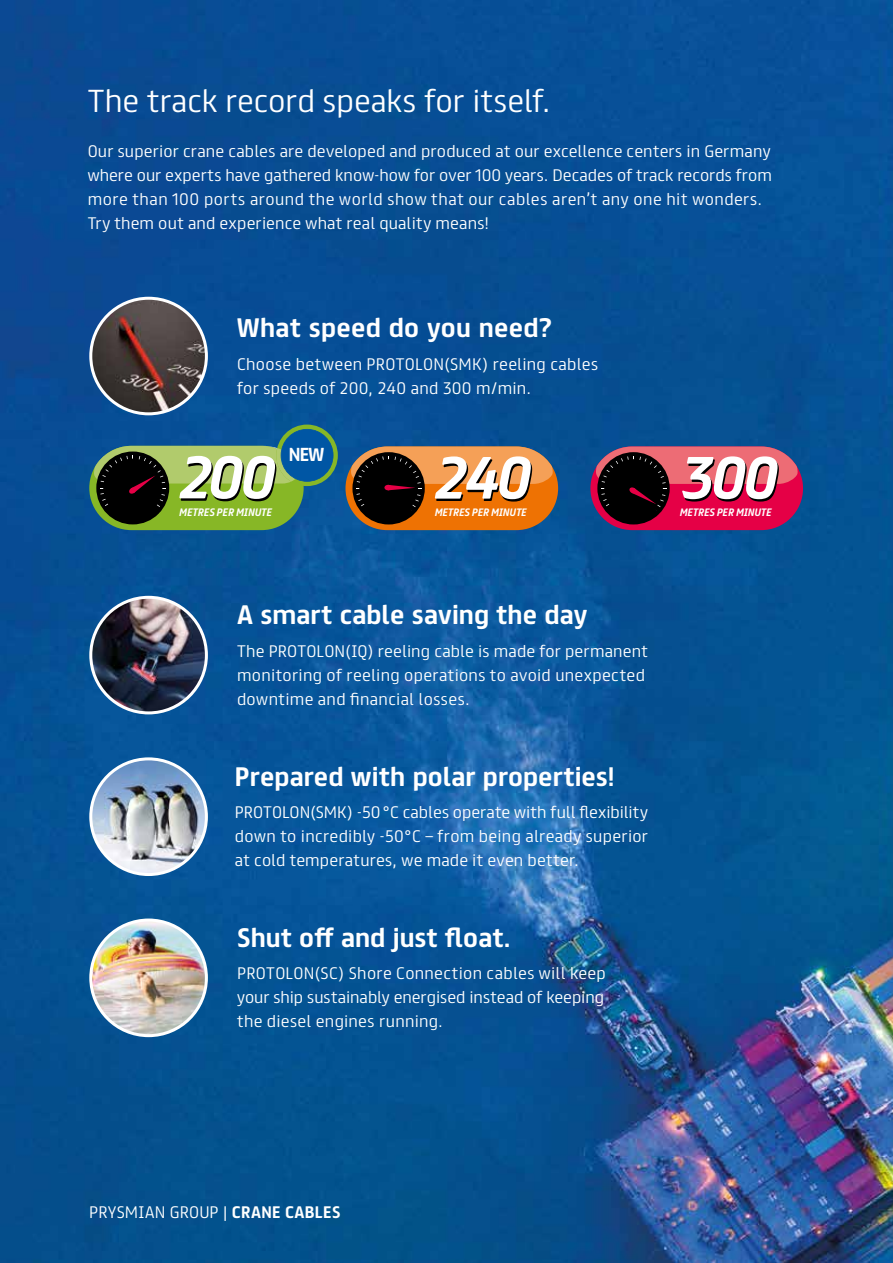
<style>
.page{position:relative;width:893px;height:1263px;background:#fff}
.page>*{position:absolute;margin:0;border:0;box-sizing:border-box;transform-origin:0 0}
.t1{font:italic 700 53.85px "FS Truman";color:#fff}
.t2{font:italic 700 53.4px "FS Truman";letter-spacing:-.05em;color:#fff}
.t3{font:300 28.5px "FS Truman";color:#fff}
.t4{font:700 24px "FS Truman";letter-spacing:.005em;color:#fff}
.t5{font:700 16.95px "FS Truman";color:#fff}
.t6{font:300 15px/24px "FS Truman";letter-spacing:.015em;color:#fff}
.t7{font:italic 700 9.75px "FS Truman";color:#fff}
.t8{font:italic 700 9.6px "FS Truman";color:#fff}
.s1{font-weight:700}
</style>
<div class="page">
<img style="left:0;top:0;width:893px;height:1263px">
<img style="left:91px;top:597px;width:115px;height:116px;border-radius:58px">
<div style="left:89px;top:596px;width:119px;height:118px;border:3px solid #fff;border-radius:50%"></div>
<img style="left:91px;top:759px;width:115px;height:114px">
<div style="left:89px;top:757px;width:119px;height:119px;border:3px solid #fff;border-radius:50%"></div>
<img style="left:91px;top:920px;width:115px;height:115px">
<div style="left:89px;top:918px;width:119px;height:119px;border:3px solid #fff;border-radius:50%"></div>
<img style="left:91px;top:298px;width:115px;height:116px;border-radius:58px">
<div style="left:89px;top:297px;width:119px;height:118px;border:3px solid #fff;border-radius:50%"></div>
<div style="left:89px;top:446px;width:215px;height:84px;background:#87b726;border-radius:42px"></div>
<div style="left:276px;top:425px;width:62px;height:61px;background:#87b726;border-radius:50%"></div>
<svg style="left:94px;top:429px;width:239px;height:95px"></svg>
<div style="left:345px;top:446px;width:213px;height:84px;background:#ee7203;border-radius:42px"></div>
<svg style="left:351px;top:446px;width:202px;height:78px"></svg>
<div style="left:590px;top:446px;width:213px;height:84px;background:#e50046;border-radius:42px"></div>
<svg style="left:596px;top:446px;width:202px;height:78px"></svg>
<h3 class="t3" style="left:88px;top:76px;width:465px">The track record speaks for itself.</h3>
<p class="t6" style="left:88px;top:138px;width:686px">Our superior crane cables are developed and produced at our excellence centers in Germany where our experts have gathered know-how for over 100 years. Decades of track records from more than 100 ports around the world show that our cables aren’t any one hit wonders.<br>Try them out and experience what real quality means!</p>
<h3 class="t4" style="left:237px;top:307px;width:316px">What speed do you need?</h3>
<p class="t6" style="left:237px;top:350px;width:363px">Choose between PROTOLON(SMK) reeling cables for speeds of 200, 240 and 300 m/min.</p>
<h1 class="t1" style="left:181px;top:430px;width:97px">200</h1>
<p class="t7" style="left:180px;top:503px;width:94px">METRES PER MINUTE</p>
<p class="t5" style="left:289px;top:439px;width:37px">NEW</p>
<h2 class="t2" style="left:437px;top:431px;width:97px">240</h2>
<p class="t8" style="left:435px;top:504px;width:93px">METRES PER MINUTE</p>
<h2 class="t2" style="left:681px;top:431px;width:99px">300</h2>
<p class="t8" style="left:680px;top:504px;width:93px">METRES PER MINUTE</p>
<h3 class="t4" style="left:237px;top:594px;width:352px">A smart cable saving the day</h3>
<p class="t6" style="left:237px;top:638px;width:412px">The PROTOLON(IQ) reeling cable is made for permanent monitoring of reeling operations to avoid unexpected downtime and financial losses.</p>
<h3 class="t4" style="left:235px;top:755px;width:381px">Prepared with polar properties!</h3>
<p class="t6" style="left:235px;top:799px;width:415px;text-align:justify">PROTOLON(SMK) -50°C cables operate with full flexibility down to incredibly -50°C – from being already superior at cold temperatures, we made it even better.</p>
<h3 class="t4" style="left:237px;top:917px;width:275px">Shut off and just float.</h3>
<p class="t6" style="left:237px;top:960px;width:370px">PROTOLON(SC) Shore Connection cables will keep your ship sustainably energised instead of keeping the diesel engines running.</p>
<p class="t6" style="left:89px;top:1199px;width:253px">PRYSMIAN GROUP | <span class="s1">CRANE CABLES</span></p>
</div>
